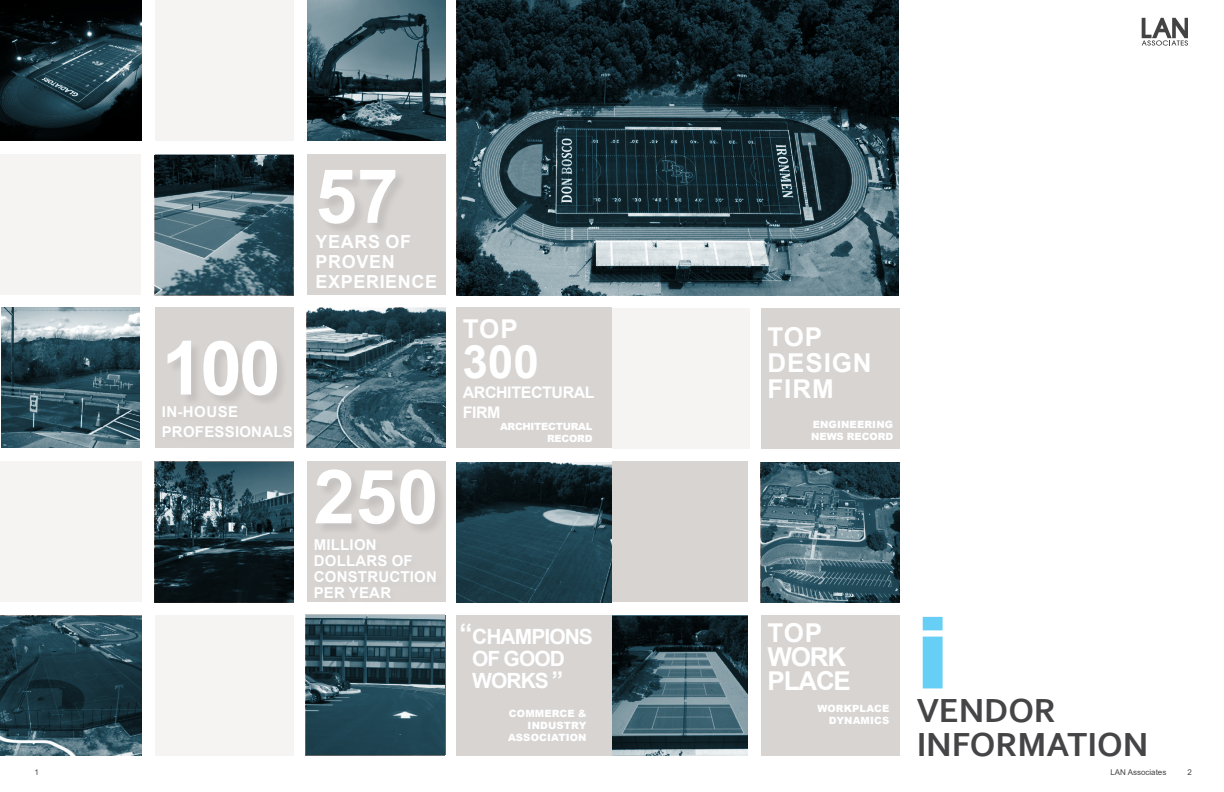
<style>
.page{position:relative;width:1224px;height:792px;background:#fff}
.page>*{position:absolute;margin:0;border:0;box-sizing:border-box;transform-origin:0 0}
.t1{font:900 100px "Arial";color:#67cef5}
.t2{font:700 75px "Arial";color:#fff}
.t3{font:700 46px "Arial";color:#fff}
.t4{font:700 35px/34px "Corbel";color:#454547}
.t5{font:700 26px "Arial";letter-spacing:.035em;color:#fff}
.t6{font:700 21px "Arial";letter-spacing:-.045em;color:#fff}
.t7{font:700 18px "Arial";letter-spacing:.035em;color:#fff}
.t8{font:700 16px "Arial";letter-spacing:-.025em;color:#fff}
.t9{font:700 15px/16px "Arial";letter-spacing:.015em;color:#fff}
.t10{font:900 10px/12px "Arial";letter-spacing:.015em;color:#fff;text-align:right}
.t11{font:900 10px "Arial";letter-spacing:-.025em;color:#fff}
.t12{font:900 10px "Arial";letter-spacing:-.005em;color:#fff}
.t13{font:8px "Arial";color:#454547}
.s1{font-size:23px}
</style>
<div class="page">
<svg style="left:1142px;top:18px;width:46px;height:28px"></svg>
<div style="left:155px;top:0;width:138px;height:140px;background:#f5f4f3"></div>
<div style="left:307px;top:155px;width:138px;height:140px;background:#d7d4d2"></div>
<div style="left:155px;top:615px;width:138px;height:140px;background:#f5f4f3"></div>
<div style="left:155px;top:307px;width:138px;height:141px;background:#d7d4d2"></div>
<div style="left:307px;top:462px;width:138px;height:140px;background:#d7d4d2"></div>
<div style="left:160px;top:404px;width:141px;height:42px;background:#d6d3d1"></div>
<div style="left:312px;top:537px;width:133px;height:70px;background:#d6d3d1"></div>
<div style="left:320px;top:171px;width:87px;height:65px;background:#231f20;opacity:.1"></div>
<div style="left:168px;top:341px;width:121px;height:66px;background:#d2cfcd"></div>
<div style="left:317px;top:470px;width:130px;height:66px;background:#d1cecc"></div>
<div style="left:457px;top:615px;width:155px;height:140px;background:#d7d4d2"></div>
<div style="left:612px;top:462px;width:135px;height:140px;background:#d7d4d2"></div>
<div style="left:761px;top:615px;width:138px;height:140px;background:#d7d4d2"></div>
<div style="left:761px;top:308px;width:138px;height:140px;background:#d7d4d2"></div>
<div style="left:457px;top:307px;width:155px;height:141px;background:#d7d4d2"></div>
<div style="left:612px;top:308px;width:137px;height:140px;background:#f5f4f3"></div>
<div style="left:0;top:155px;width:141px;height:140px;background:#f5f4f3"></div>
<div style="left:0;top:462px;width:141px;height:140px;background:#f5f4f3"></div>
<svg style="left:307px;top:0;width:138px;height:140px"></svg>
<svg style="left:155px;top:155px;width:138px;height:140px"></svg>
<svg style="left:155px;top:462px;width:138px;height:140px"></svg>
<svg style="left:306px;top:615px;width:139px;height:139px"></svg>
<svg style="left:457px;top:462px;width:155px;height:141px"></svg>
<svg style="left:612px;top:616px;width:135px;height:140px"></svg>
<svg style="left:761px;top:462px;width:138px;height:141px"></svg>
<svg style="left:1px;top:307px;width:138px;height:141px"></svg>
<svg style="left:307px;top:308px;width:138px;height:140px"></svg>
<svg style="left:457px;top:0;width:442px;height:295px"></svg>
<svg style="left:0;top:616px;width:141px;height:140px"></svg>
<svg style="left:0;top:0;width:141px;height:140px"></svg>
<p class="t2" style="left:315px;top:144px;width:85px">57</p>
<p class="t2" style="left:162px;top:315px;width:121px">100</p>
<p class="t9" style="left:162px;top:404px;width:78px">IN-HOUSE</p>
<p class="t9" style="left:162px;top:424px;width:133px">PROFESSIONALS</p>
<p class="t7" style="left:315px;top:229px;width:97px">YEARS OF</p>
<p class="t7" style="left:315px;top:249px;width:81px">PROVEN</p>
<p class="t7" style="left:315px;top:269px;width:123px">EXPERIENCE</p>
<p class="t2" style="left:314px;top:444px;width:127px">250</p>
<p class="t9" style="left:314px;top:537px;width:125px">MILLION<br>DOLLARS OF<br>CONSTRUCTION</p>
<p class="t9" style="left:314px;top:585px;width:79px">PER YEAR</p>
<p class="t5" style="left:463px;top:310px;width:56px">TOP</p>
<p class="t3" style="left:462px;top:329px;width:78px">300</p>
<p class="t8" style="left:463px;top:381px;width:134px">ARCHITECTURAL</p>
<p class="t8" style="left:463px;top:401px;width:39px">FIRM</p>
<p class="t11" style="left:500px;top:419px;width:94px">ARCHITECTURAL</p>
<p class="t10" style="left:547px;top:432px;width:47px">RECORD</p>
<p class="t5" style="left:460px;top:615px;width:14px">“</p>
<p class="t6" style="left:472px;top:621px;width:122px">CHAMPIONS</p>
<p class="t6" style="left:472px;top:643px;width:94px">OF GOOD</p>
<p class="t6" style="left:472px;top:665px;width:93px">WORKS <span class="s1">”</span></p>
<p class="t10" style="left:509px;top:707px;width:79px">COMMERCE &amp;<br>INDUSTRY</p>
<p class="t10" style="left:508px;top:731px;width:80px">ASSOCIATION</p>
<p class="t5" style="left:768px;top:319px;width:56px">TOP</p>
<p class="t5" style="left:768px;top:345px;width:106px">DESIGN</p>
<p class="t5" style="left:768px;top:371px;width:68px">FIRM</p>
<p class="t10" style="left:813px;top:419px;width:82px">ENGINEERING</p>
<p class="t12" style="left:811px;top:430px;width:83px">NEWS RECORD</p>
<p class="t5" style="left:768px;top:615px;width:56px">TOP</p>
<p class="t5" style="left:768px;top:639px;width:80px">WORK</p>
<p class="t5" style="left:768px;top:663px;width:85px">PLACE</p>
<p class="t10" style="left:817px;top:702px;width:73px">WORKPLACE</p>
<p class="t10" style="left:829px;top:714px;width:62px">DYNAMICS</p>
<p class="t1" style="left:916px;top:580px;width:35px">i</p>
<p class="t4" style="left:917px;top:693px;width:233px">VENDOR<br>INFORMATION</p>
<p class="t13" style="left:34px;top:767px;width:6px">1</p>
<p class="t13" style="left:1110px;top:767px;width:58px">LAN Associates</p>
<p class="t13" style="left:1187px;top:767px;width:6px">2</p>
</div>
